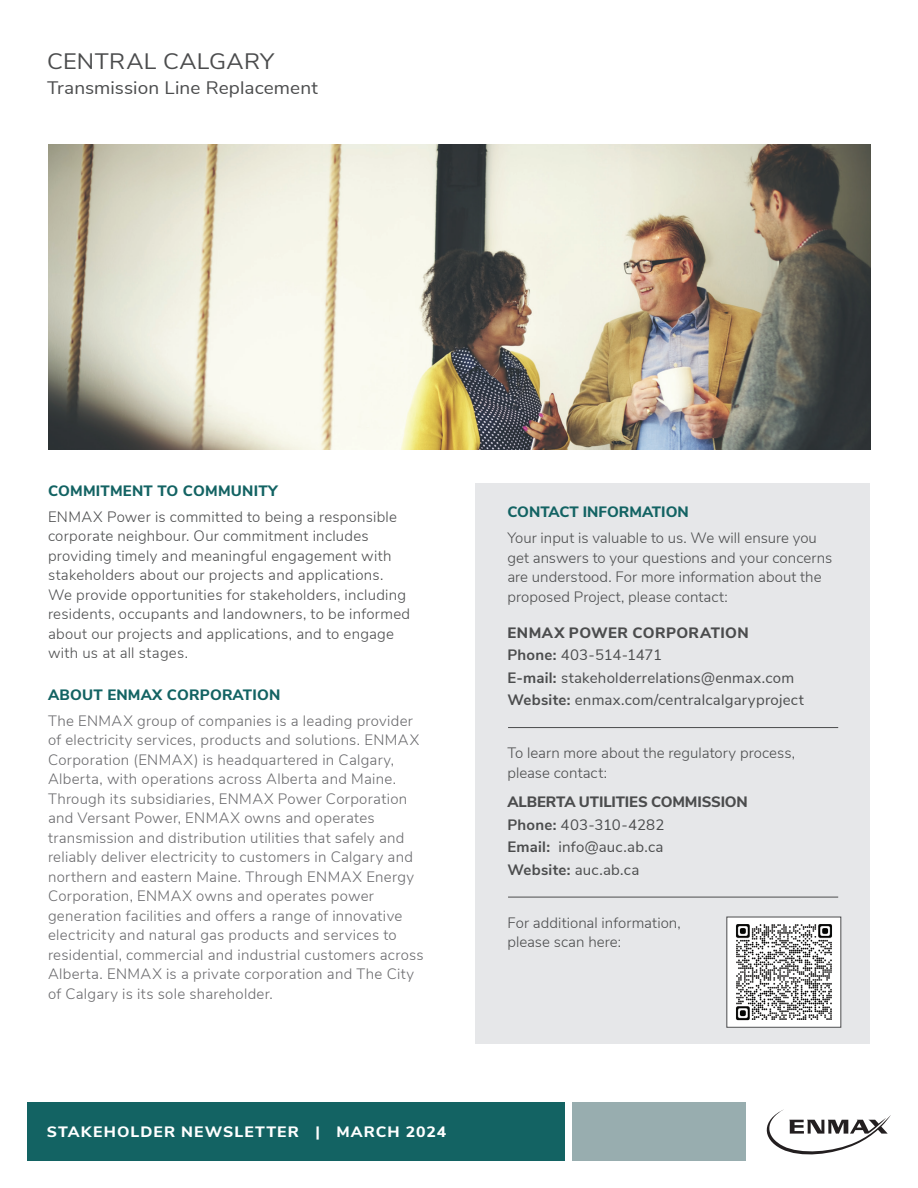
<style>
.page{position:relative;width:918px;height:1188px;background:#fff}
.page>*{position:absolute;margin:0;border:0;box-sizing:border-box;transform-origin:0 0}
.t1{font:22.35px "Nunito Sans";letter-spacing:.02em;color:#4b4c4d;scale:1.05 1}
.t2{font:18px "Nunito Sans";letter-spacing:.005em;color:#4b4c4d;scale:1.05 1}
.t3{font:300 15px/19.5px "Nunito Sans";letter-spacing:.02em;color:#69696c}
.t4{font:300 15px/19.5px "Nunito Sans";letter-spacing:.015em;color:#4b4c4d}
.t5{font:15px/22.5px "Nunito Sans";letter-spacing:.015em;color:#4b4c4d}
.t6{font:800 15px "Nunito Sans";letter-spacing:.015em;color:#136363}
.t7{font:800 15px "Nunito Sans";letter-spacing:.07em;color:#fff;scale:1.05 1}
.s1{font-weight:800}
.s2{font-weight:700}
</style>
<div class="page">
<div style="left:27px;top:1103px;width:538px;height:58px;background:#136363"></div>
<div style="left:572px;top:1103px;width:174px;height:58px;background:#98adaf"></div>
<svg style="left:767px;top:1109px;width:124px;height:45px"></svg>
<img style="left:48px;top:145px;width:823px;height:304px">
<div style="left:476px;top:483px;width:394px;height:560px;background:#e6e7e9"></div>
<hr style="left:508px;top:897px;width:330px;height:1px;background:#4b4c4d">
<img style="left:729px;top:919px;width:110px;height:107px">
<div style="left:726px;top:917px;width:115px;height:111px;border:1px solid #4b4c4d"></div>
<hr style="left:508px;top:727px;width:330px;height:1px;background:#4b4c4d">
<h1 class="t1" style="left:47px;top:45px;width:218px">CENTRAL CALGARY</h1>
<p class="t2" style="left:47px;top:75px;width:259px">Transmission Line Replacement</p>
<p class="t6" style="left:48px;top:480px;width:231px">COMMITMENT TO COMMUNITY</p>
<p class="t4" style="left:48px;top:506px;width:364px">ENMAX Power is committed to being a responsible corporate neighbour. Our commitment includes providing timely and meaningful engagement with stakeholders about our projects and applications.<br>We provide opportunities for stakeholders, including residents, occupants and landowners, to be informed about our projects and applications, and to engage with us at all stages.</p>
<p class="t6" style="left:48px;top:684px;width:234px">ABOUT ENMAX CORPORATION</p>
<p class="t3" style="left:48px;top:710px;width:377px">The ENMAX group of companies is a leading provider of electricity services, products and solutions. ENMAX Corporation (ENMAX) is headquartered in Calgary, Alberta, with operations across Alberta and Maine.<br>Through its subsidiaries, ENMAX Power Corporation and Versant Power, ENMAX owns and operates transmission and distribution utilities that safely and reliably deliver electricity to customers in Calgary and northern and eastern Maine. Through ENMAX Energy Corporation, ENMAX owns and operates power generation facilities and offers a range of innovative electricity and natural gas products and services to residential, commercial and industrial customers across Alberta. ENMAX is a private corporation and The City of Calgary is its sole shareholder.</p>
<p class="t7" style="left:47px;top:1121px;width:382px">STAKEHOLDER NEWSLETTER | MARCH 2024</p>
<p class="t6" style="left:507px;top:501px;width:183px">CONTACT INFORMATION</p>
<p class="t4" style="left:507px;top:527px;width:326px">Your input is valuable to us. We will ensure you get answers to your questions and your concerns are understood. For more information about the proposed Project, please contact:</p>
<p class="t5" style="left:507px;top:620px;width:298px"><span class="s1">ENMAX POWER CORPORATION<br></span><span class="s2">Phone:</span> 403-514-1471<br><span class="s2">E-mail:</span> stakeholderrelations@enmax.com <span class="s2">Website:</span> enmax.com/centralcalgaryproject</p>
<p class="t4" style="left:507px;top:743px;width:289px">To learn more about the regulatory process, please contact:</p>
<p class="t5" style="left:507px;top:790px;width:242px"><span class="s1">ALBERTA UTILITIES COMMISSION<br></span><span class="s2">Phone:</span> 403-310-4282<br><span class="s2">Email:</span> info@auc.ab.ca<br><span class="s2">Website:</span> auc.ab.ca</p>
<p class="t4" style="left:507px;top:912px;width:175px">For additional information, please scan here:</p>
</div>
